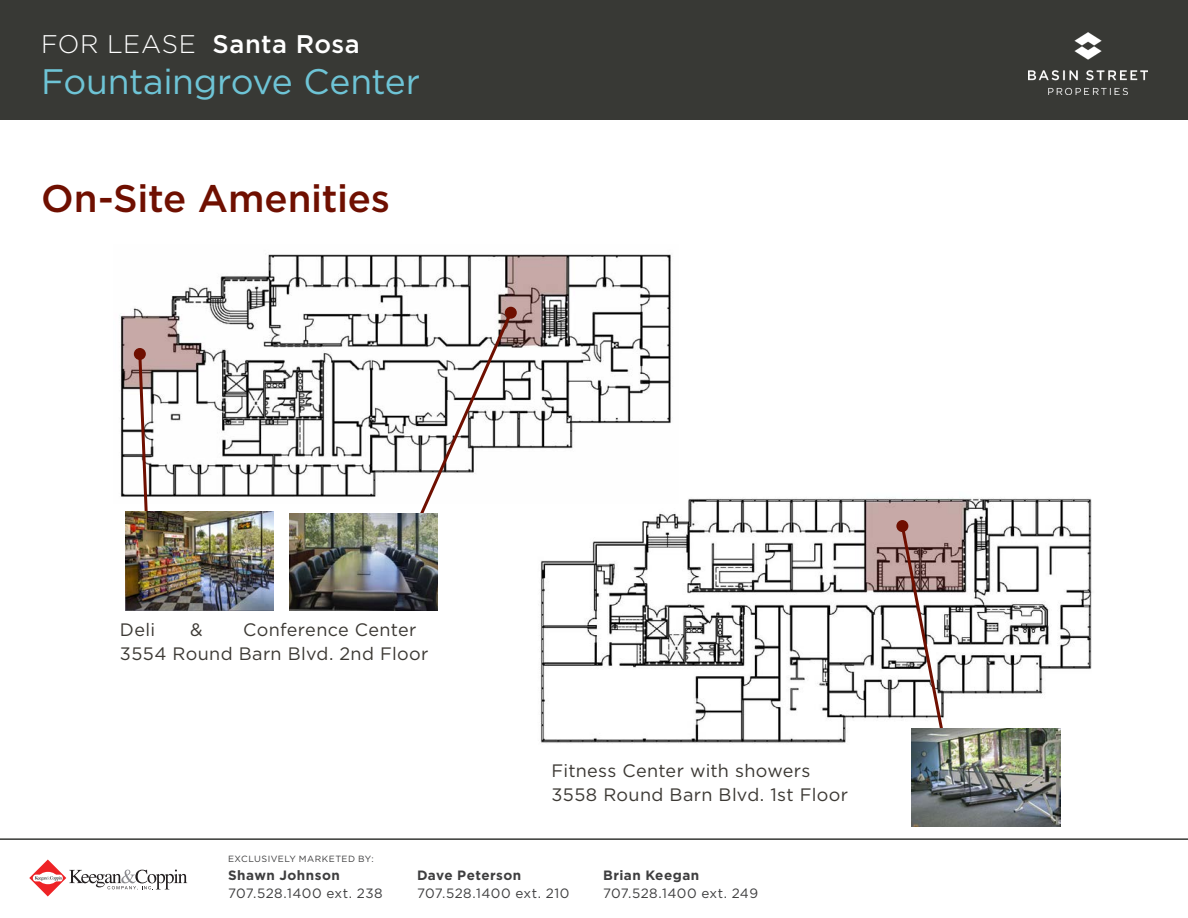
<style>
.page{position:relative;width:1188px;height:918px;background:#fff}
.page>*{position:absolute;margin:0;border:0;box-sizing:border-box;transform-origin:0 0}
.t1{font:500 38.4px "Gotham";letter-spacing:-.005em;color:#6f0f00}
.t2{font:35.4px "Gotham";letter-spacing:-.01em;color:#6ec4d6}
.t3{font:500 25.5px "Gotham";letter-spacing:.02em;color:#fff}
.t4{font:18px "Gotham";letter-spacing:.02em;color:#3c3934}
.t5{font:13.5px "Gotham";letter-spacing:.03em;color:#3e3e3f}
.t6{font:700 13.5px "Gotham";letter-spacing:.035em;color:#3e3e3f}
.t7{font:9px "Gotham";letter-spacing:.05em;color:#3e3e3f}
.s1{font-weight:300}
</style>
<div class="page">
<img style="left:540px;top:498px;width:552px;height:253px">
<img style="left:119px;top:254px;width:559px;height:250px">
<svg style="left:137px;top:351px;width:13px;height:161px"></svg>
<div style="left:134px;top:348px;width:12px;height:12px;background:#6f0f00;border-radius:50%"></div>
<svg style="left:417px;top:309px;width:98px;height:204px"></svg>
<div style="left:505px;top:307px;width:12px;height:12px;background:#6f0f00;border-radius:50%"></div>
<svg style="left:899px;top:523px;width:49px;height:225px"></svg>
<div style="left:896px;top:520px;width:12px;height:12px;background:#6f0f00;border-radius:50%"></div>
<hr style="left:0;top:838px;width:1188px;height:2px;background:#383935">
<svg style="left:29px;top:860px;width:158px;height:37px"></svg>
<img style="left:125px;top:512px;width:148px;height:99px">
<img style="left:289px;top:513px;width:149px;height:97px">
<img style="left:912px;top:728px;width:148px;height:99px">
<div style="left:0;top:0;width:1188px;height:120px;background:#383935"></div>
<img style="left:1029px;top:33px;width:119px;height:61px">
<p class="t3" style="left:41px;top:29px;width:320px"><span class="s1">FOR LEASE</span> Santa Rosa</p>
<p class="t2" style="left:41px;top:62px;width:380px">Fountaingrove Center</p>
<p class="t1" style="left:41px;top:176px;width:350px">On-Site Amenities</p>
<p class="t4" style="left:120px;top:620px;width:37px">Deli</p>
<p class="t4" style="left:190px;top:620px;width:14px">&amp;</p>
<p class="t4" style="left:243px;top:620px;width:175px">Conference Center</p>
<p class="t4" style="left:120px;top:644px;width:310px">3554 Round Barn Blvd. 2nd Floor</p>
<p class="t4" style="left:552px;top:760px;width:260px">Fitness Center with showers</p>
<p class="t4" style="left:552px;top:784px;width:298px">3558 Round Barn Blvd. 1st Floor</p>
<p class="t7" style="left:228px;top:854px;width:147px">EXCLUSIVELY MARKETED BY:</p>
<p class="t6" style="left:228px;top:868px;width:113px">Shawn Johnson</p>
<p class="t5" style="left:228px;top:886px;width:156px">707.528.1400 ext. 238</p>
<p class="t6" style="left:417px;top:868px;width:106px">Dave Peterson</p>
<p class="t5" style="left:417px;top:886px;width:154px">707.528.1400 ext. 210</p>
<p class="t6" style="left:603px;top:868px;width:98px">Brian Keegan</p>
<p class="t5" style="left:603px;top:886px;width:157px">707.528.1400 ext. 249</p>
</div>
